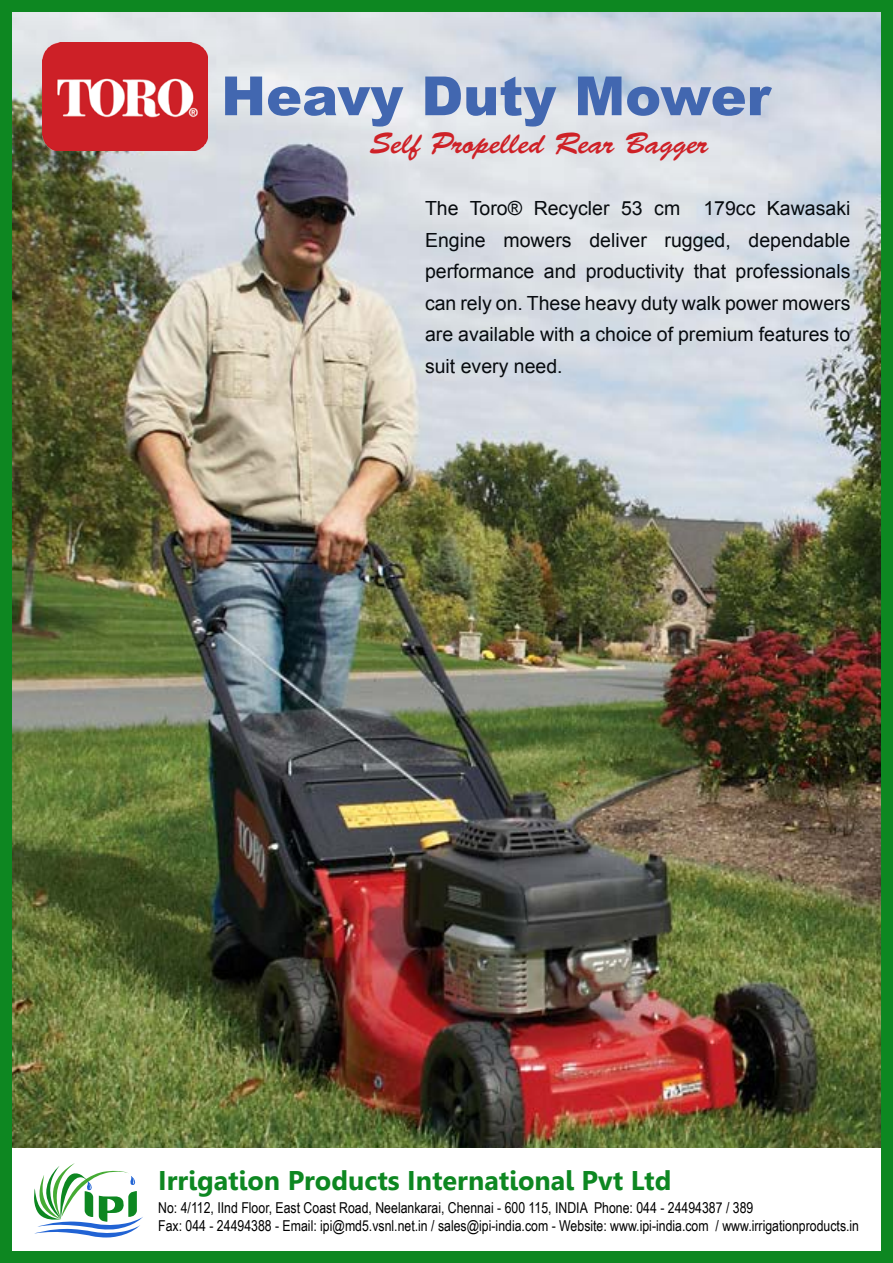
<style>
.page{position:relative;width:893px;height:1263px;background:#fff}
.page>*{position:absolute;margin:0;border:0;box-sizing:border-box;transform-origin:0 0}
.t1{font:900 54px "Arial";color:#4267b0}
.t2{font:30px "Brush Script Std";color:#ce2127}
.t3{font:700 27px "Gisha";color:#0d8721}
.t4{font:19.5px/31.5px "Arial";color:#070b0f;text-align:justify}
.t5{font:15px/18px "Arial Narrow";color:#000}
</style>
<div class="page">
<img style="left:13px;top:13px;width:867px;height:1135px">
<img style="left:43px;top:43px;width:164px;height:108px">
<svg style="left:34px;top:1163px;width:109px;height:74px"></svg>
<div style="left:0;top:0;width:893px;height:1263px;border:12px solid #0d8721"></div>
<h1 class="t1" style="left:221px;top:57px;width:551px">Heavy Duty Mower</h1>
<h2 class="t2" style="left:370px;top:127px;width:340px">Self Propelled Rear Bagger</h2>
<p class="t4" style="left:425px;top:193px;width:427px">The Toro® Recycler 53 cm 179cc Kawasaki Engine mowers deliver rugged, dependable performance and productivity that professionals can rely on. These heavy duty walk power mowers are available with a choice of premium features to suit every need.</p>
<h3 class="t3" style="left:158px;top:1165px;width:515px">Irrigation Products International Pvt Ltd</h3>
<p class="t5" style="left:158px;top:1198px;width:702px">No: 4/112, IInd Floor, East Coast Road, Neelankarai, Chennai - 600 115, INDIA Phone: 044 - 24494387 / 389<br>Fax: 044 - 24494388 - Email: ipi@md5.vsnl.net.in / sales@ipi-india.com - Website: www.ipi-india.com / www.irrigationproducts.in</p>
</div>
